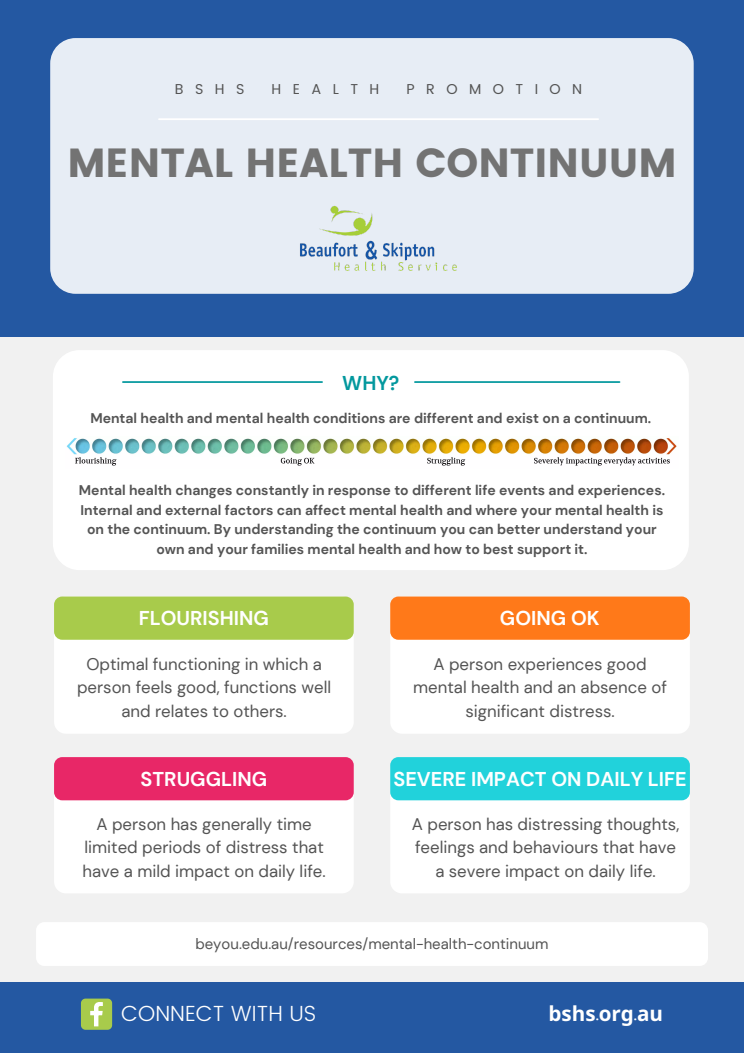
<style>
.page{position:relative;width:744px;height:1053px;background:#fff}
.page>*{position:absolute;margin:0;border:0;box-sizing:border-box;transform-origin:0 0}
.t1{font:40.52px "Poppins";color:#737373}
.t2{font:300 21.88px "Poppins";color:#fff}
.t3{font:700 20.64px "Noto Sans";color:#fff}
.t4{font:700 19.96px "DM Sans";color:#fff}
.t5{font:700 19.96px "DM Sans";color:#03989e}
.t6{font:16.8px/23.4px "DM Sans";color:#545454;text-align:center}
.t7{font:14.96px "DM Sans";color:#545454}
.t8{font:14.32px "Poppins";letter-spacing:.8em;color:#545454}
.t9{font:700 14px/19.5px "DM Sans";color:#545454;text-align:center}
.s1{font-family:"Moloko";font-weight:400}
</style>
<div class="page">
<div style="left:0;top:0;width:744px;height:1052px;background:#f1f1f1"></div>
<div style="left:0;top:0;width:744px;height:336px;background:#2458a2"></div>
<div style="left:50px;top:38px;width:644px;height:256px;background:#e7edf5;border-radius:25px"></div>
<img style="left:300px;top:205px;width:157px;height:66px">
<hr style="left:159px;top:118px;width:439px;height:2px;background:#fff">
<div style="left:0;top:981px;width:744px;height:71px;background:#2458a2"></div>
<svg style="left:81px;top:998px;width:31px;height:31px"></svg>
<div style="left:53px;top:350px;width:636px;height:220px;background:#fff;border-radius:27px"></div>
<hr style="left:123px;top:381px;width:199px;height:2px;background:#03989e">
<hr style="left:415px;top:381px;width:205px;height:2px;background:#03989e">
<div style="left:36px;top:922px;width:672px;height:43px;background:#fff;border-radius:8px"></div>
<div style="left:390px;top:596px;width:300px;height:137px;background:#fff;border-radius:12px"></div>
<div style="left:390px;top:596px;width:300px;height:43px;background:#ff7919;border-radius:8px"></div>
<div style="left:54px;top:757px;width:300px;height:136px;background:#fff;border-radius:12px"></div>
<div style="left:54px;top:757px;width:300px;height:43px;background:#e82767;border-radius:8px"></div>
<div style="left:54px;top:596px;width:300px;height:137px;background:#fff;border-radius:12px"></div>
<div style="left:54px;top:596px;width:300px;height:43px;background:#a8cb4b;border-radius:8px"></div>
<div style="left:390px;top:757px;width:300px;height:136px;background:#fff;border-radius:12px"></div>
<div style="left:390px;top:757px;width:300px;height:43px;background:#21d2db;border-radius:8px"></div>
<img style="left:66px;top:438px;width:611px;height:28px">
<p class="t8" style="left:175px;top:81px;width:71px">BSHS</p>
<p class="t8" style="left:272px;top:81px;width:109px">HEALTH</p>
<p class="t8" style="left:407px;top:81px;width:177px">PROMOTION</p>
<h1 class="t1" style="left:67px;top:139px;width:611px">MENTAL HEALTH CONTINUUM</h1>
<h3 class="t5" style="left:342px;top:370px;width:59px">WHY?</h3>
<p class="t9" style="left:90px;top:408px;width:562px">Mental health and mental health conditions are different and exist on a continuum.</p>
<p class="t9" style="left:79px;top:481px;width:588px">Mental health changes constantly in response to different life events and experiences.<br>Internal and external factors can affect mental health and where your mental health is on the continuum. By understanding the continuum you can better understand your own and your families mental health and how to best support it.</p>
<h3 class="t4" style="left:139px;top:605px;width:132px">FLOURISHING</h3>
<h3 class="t4" style="left:500px;top:605px;width:101px">GOING OK</h3>
<p class="t6" style="left:77px;top:652px;width:256px">Optimal functioning in which a person feels good, functions well and relates to others.</p>
<p class="t6" style="left:413px;top:652px;width:255px">A person experiences good mental health and an absence of significant distress.</p>
<h3 class="t4" style="left:141px;top:765px;width:128px">STRUGGLING</h3>
<h3 class="t4" style="left:393px;top:765px;width:295px">SEVERE IMPACT ON DAILY LIFE</h3>
<p class="t6" style="left:82px;top:812px;width:245px">A person has generally time limited periods of distress that have a mild impact on daily life.</p>
<p class="t6" style="left:412px;top:812px;width:269px">A person has distressing thoughts, feelings and behaviours that have a severe impact on daily life.</p>
<p class="t7" style="left:195px;top:933px;width:355px">beyou.edu.au/resources/mental-health-continuum</p>
<h2 class="t2" style="left:121px;top:1000px;width:197px">CONNECT WITH US</h2>
<h3 class="t3" style="left:549px;top:998px;width:116px">bshs<span class="s1">.</span>org<span class="s1">.</span>au</h3>
</div>
